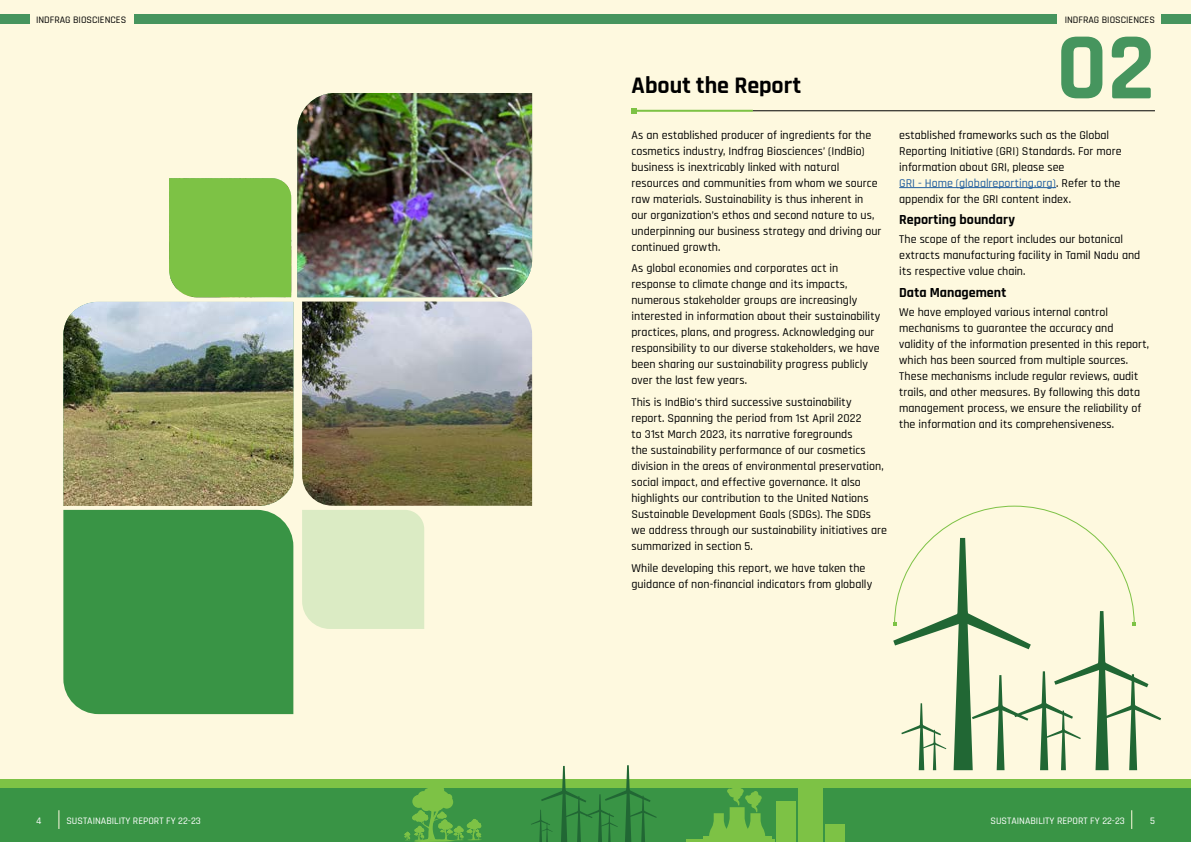
<style>
.page{position:relative;width:1191px;height:842px;background:#fef9df}
.page>*{position:absolute;margin:0;border:0;box-sizing:border-box;transform-origin:0 0}
.t1{font:700 96px "Rajdhani";color:#46955e}
.t2{font:700 24px "Rajdhani";letter-spacing:-.005em;color:#000}
.t3{font:700 14px "Rajdhani";color:#000}
.t4{font:500 12px/16px "Rajdhani";color:#000}
.t5{font:500 10px "Rajdhani";color:#fff}
.t6{font:500 10px "Rajdhani";color:#000}
.s1{color:#215e9e}
</style>
<div class="page">
<div style="left:0;top:779px;width:1191px;height:54px;background:#7dc245"></div>
<div style="left:0;top:788px;width:1191px;height:54px;background:#399445"></div>
<svg style="left:1131px;top:810px;width:1px;height:19px"></svg>
<svg style="left:58px;top:810px;width:1px;height:19px"></svg>
<div style="left:134px;top:14px;width:461px;height:10px;background:#46955e"></div>
<div style="left:595px;top:14px;width:462px;height:10px;background:#46955e"></div>
<div style="left:0;top:14px;width:30px;height:10px;background:#46955e"></div>
<div style="left:1161px;top:14px;width:30px;height:10px;background:#46955e"></div>
<svg style="left:531px;top:765px;width:125px;height:77px"></svg>
<svg style="left:404px;top:788px;width:78px;height:54px"></svg>
<hr style="left:685px;top:839px;width:89px;height:3px;background:#7dc245">
<div style="left:703px;top:837px;width:68px;height:5px;background:#7dc245"></div>
<svg style="left:709px;top:788px;width:56px;height:49px"></svg>
<div style="left:776px;top:801px;width:19px;height:41px;background:#7dc245"></div>
<div style="left:825px;top:824px;width:20px;height:18px;background:#7dc245"></div>
<div style="left:798px;top:783px;width:25px;height:59px;background:#7dc245"></div>
<hr style="left:899px;top:187px;width:157px;height:1px;background:#215e9e">
<img style="left:297px;top:93px;width:235px;height:204px">
<div style="left:63px;top:510px;width:230px;height:204px;background:#399445"></div>
<img style="left:63px;top:302px;width:230px;height:204px">
<img style="left:302px;top:302px;width:230px;height:204px">
<div style="left:302px;top:510px;width:122px;height:119px;background:#dbebc4"></div>
<hr style="left:631px;top:110px;width:122px;height:2px;background:#7dc245">
<hr style="left:753px;top:111px;width:402px;height:1px;background:#000">
<svg style="left:631px;top:108px;width:5px;height:5px"></svg>
<div style="left:169px;top:178px;width:122px;height:119px;background:#7dc245"></div>
<svg style="left:893px;top:505px;width:268px;height:265px"></svg>
<p class="t6" style="left:36px;top:14px;width:92px">INDFRAG BIOSCIENCES</p>
<h2 class="t2" style="left:631px;top:71px;width:171px">About the Report</h2>
<p class="t4" style="left:631px;top:127px;width:251px">As an established producer of ingredients for the cosmetics industry, Indfrag Biosciences’ (IndBio) business is inextricably linked with natural resources and communities from whom we source raw materials. Sustainability is thus inherent in our organization’s ethos and second nature to us, underpinning our business strategy and driving our continued growth.</p>
<p class="t4" style="left:631px;top:261px;width:250px">As global economies and corporates act in response to climate change and its impacts, numerous stakeholder groups are increasingly interested in information about their sustainability practices, plans, and progress. Acknowledging our responsibility to our diverse stakeholders, we have been sharing our sustainability progress publicly over the last few years.</p>
<p class="t4" style="left:631px;top:395px;width:257px">This is IndBio’s third successive sustainability report. Spanning the period from 1st April 2022<br>to 31st March 2023, its narrative foregrounds<br>the sustainability performance of our cosmetics division in the areas of environmental preservation, social impact, and effective governance. It also highlights our contribution to the United Nations Sustainable Development Goals (SDGs). The SDGs we address through our sustainability initiatives are summarized in section 5.</p>
<p class="t4" style="left:631px;top:560px;width:242px">While developing this report, we have taken the guidance of non-financial indicators from globally</p>
<p class="t6" style="left:1064px;top:14px;width:92px">INDFRAG BIOSCIENCES</p>
<h1 class="t1" style="left:1056px;top:9px;width:100px">02</h1>
<p class="t4" style="left:899px;top:127px;width:224px">established frameworks such as the Global Reporting Initiative (GRI) Standards. For more information about GRI, please see<br><span class="s1">GRI - Home (globalreporting.org)</span>. Refer to the appendix for the GRI content index.</p>
<p class="t3" style="left:899px;top:211px;width:117px">Reporting boundary</p>
<p class="t4" style="left:899px;top:232px;width:243px">The scope of the report includes our botanical extracts manufacturing facility in Tamil Nadu and its respective value chain.</p>
<p class="t3" style="left:899px;top:284px;width:109px">Data Management</p>
<p class="t4" style="left:899px;top:304px;width:251px">We have employed various internal control mechanisms to guarantee the accuracy and validity of the information presented in this report, which has been sourced from multiple sources.<br>These mechanisms include regular reviews, audit trails, and other measures. By following this data management process, we ensure the reliability of the information and its comprehensiveness.</p>
<p class="t5" style="left:36px;top:815px;width:7px">4</p>
<p class="t5" style="left:66px;top:815px;width:136px">SUSTAINABILITY REPORT FY 22-23</p>
<p class="t5" style="left:1150px;top:815px;width:6px">5</p>
<p class="t5" style="left:990px;top:815px;width:136px">SUSTAINABILITY REPORT FY 22-23</p>
</div>
